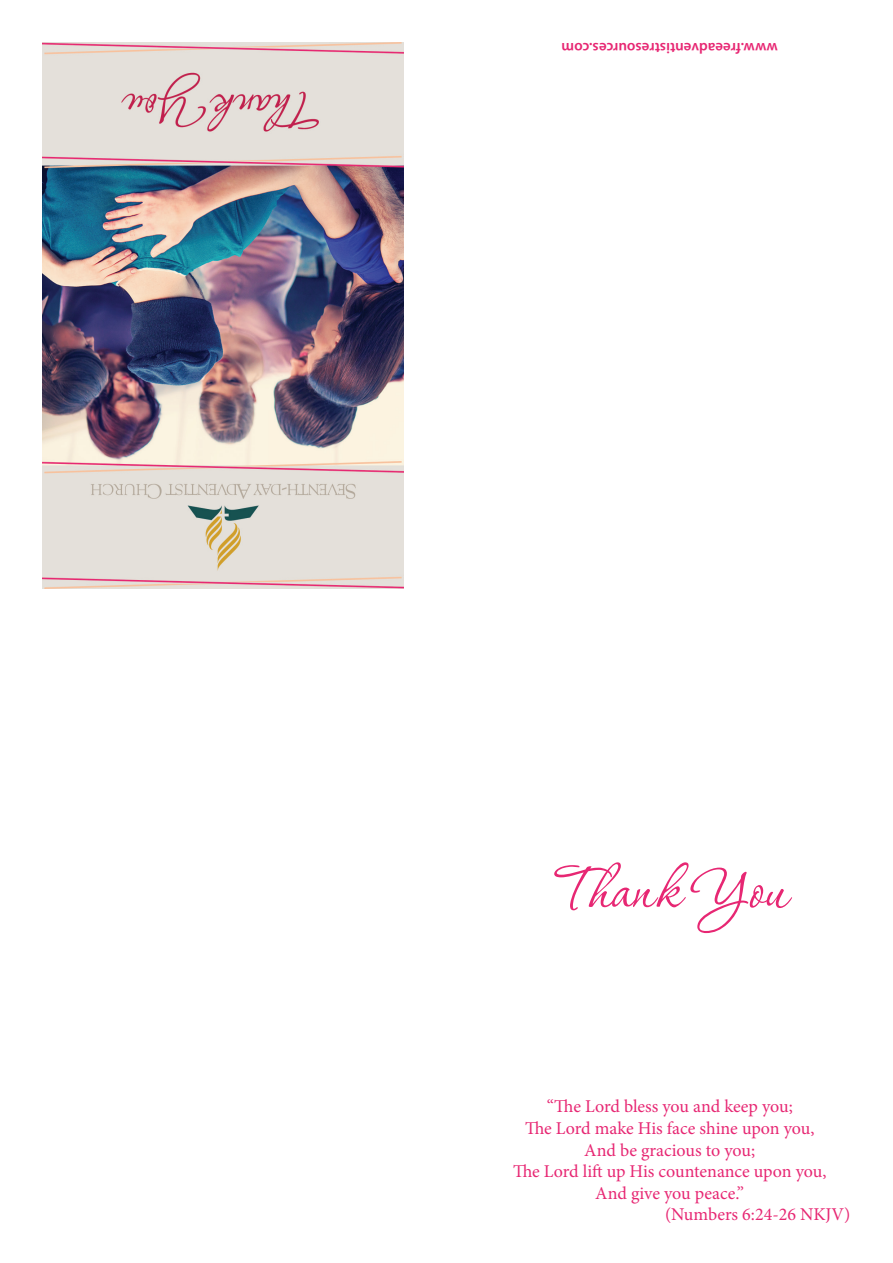
<style>
.page{position:relative;width:893px;height:1263px;background:#fff}
.page>*{position:absolute;margin:0;border:0;box-sizing:border-box;transform-origin:0 0}
.t1{font:75px "Corinthia ROB";color:#e72773}
.t2{font:18px "Minion Pro";letter-spacing:-.005em;color:#e72773}
.t3{font:600 15px "Myriad Pro";color:#e72773}
</style>
<div class="page">
<img style="left:43px;top:43px;width:361px;height:546px">
<p class="t3" style="left:778px;top:57px;width:218px;rotate:-180deg">www.freeadventistresources.com</p>
<h1 class="t1" style="left:552px;top:850px;width:236px">Thank You</h1>
<p class="t2" style="left:547px;top:1095px;width:248px">“The Lord bless you and keep you;</p>
<p class="t2" style="left:525px;top:1116px;width:291px">The Lord make His face shine upon you,</p>
<p class="t2" style="left:584px;top:1138px;width:172px">And be gracious to you;</p>
<p class="t2" style="left:513px;top:1159px;width:315px">The Lord lift up His countenance upon you,</p>
<p class="t2" style="left:595px;top:1181px;width:150px">And give you peace.”</p>
<p class="t2" style="left:665px;top:1203px;width:187px">(Numbers 6:24-26 NKJV)</p>
</div>
